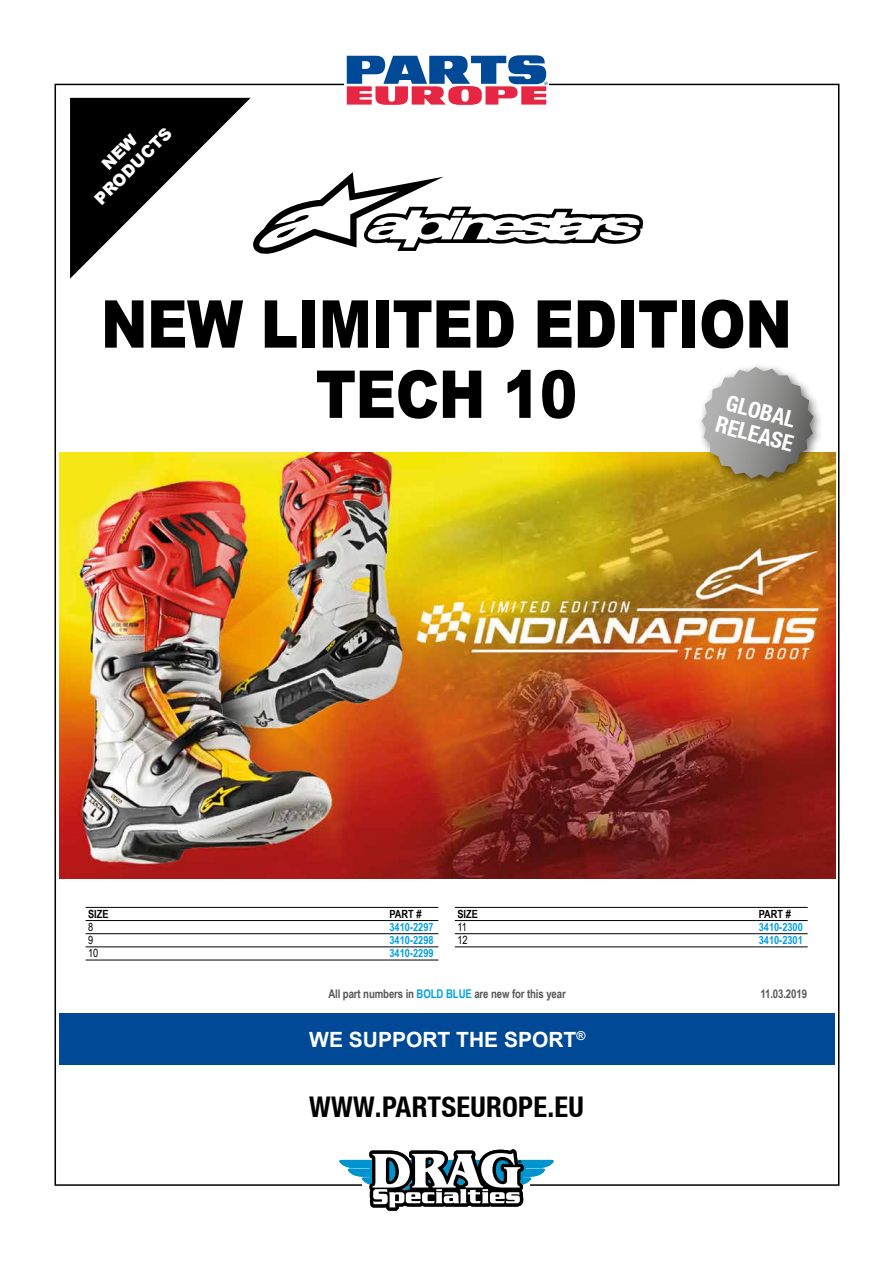
<style>
.page{position:relative;width:893px;height:1263px;background:#fff}
.page>*{position:absolute;margin:0;border:0;box-sizing:border-box;transform-origin:0 0}
.t1{font:900 66px/70.2px "Arial";letter-spacing:-.01em;color:#000;text-align:center;scale:.85 1}
.t2{font:700 condensed 28.5px "Helvetica Neue LT";letter-spacing:.01em;color:#000}
.t3{font:700 condensed 22.5px/23.7px "Helvetica Neue LT";color:#fff}
.t4{font:700 21px "Arial";color:#fff}
.t5{font:900 16.5px/19.5px "Arial";color:#fff;text-align:center}
.t6{font:700 12px "Arial Narrow";letter-spacing:-.01em;color:#575756}
.t7{font:700 11.25px "Arial Narrow";color:#009fe3}
.t8{font:700 11.25px "Arial Narrow";color:#000}
.t9{font:11.25px "Arial Narrow";color:#000}
.s1{color:#009fe3}
</style>
<div class="page">
<div style="left:59px;top:1013px;width:776px;height:51px;background:#004996"></div>
<svg style="left:339px;top:1149px;width:215px;height:62px"></svg>
<img style="left:59px;top:453px;width:776px;height:425px">
<hr style="left:86px;top:907px;width:301px;height:1px;background:#000">
<hr style="left:86px;top:920px;width:301px;height:1px;background:#000">
<hr style="left:86px;top:933px;width:301px;height:1px;background:#000">
<hr style="left:86px;top:946px;width:301px;height:1px;background:#000">
<hr style="left:86px;top:960px;width:301px;height:1px;background:#000">
<hr style="left:387px;top:907px;width:51px;height:1px;background:#000">
<hr style="left:387px;top:920px;width:51px;height:1px;background:#000">
<hr style="left:387px;top:933px;width:51px;height:1px;background:#000">
<hr style="left:387px;top:946px;width:51px;height:1px;background:#000">
<hr style="left:387px;top:960px;width:51px;height:1px;background:#000">
<hr style="left:455px;top:907px;width:301px;height:1px;background:#000">
<hr style="left:455px;top:920px;width:301px;height:1px;background:#000">
<hr style="left:455px;top:933px;width:301px;height:1px;background:#000">
<hr style="left:455px;top:946px;width:301px;height:1px;background:#000">
<hr style="left:756px;top:907px;width:52px;height:1px;background:#000">
<hr style="left:756px;top:920px;width:52px;height:1px;background:#000">
<hr style="left:756px;top:933px;width:52px;height:1px;background:#000">
<hr style="left:756px;top:946px;width:52px;height:1px;background:#000">
<svg style="left:70px;top:55px;width:573px;height:224px"></svg>
<div style="left:697px;top:362px;width:128px;height:127px;background:#000;opacity:.54"></div>
<svg style="left:701px;top:366px;width:113px;height:113px;background:#a3a092"></svg>
<h3 class="t5" style="left:76px;top:181px;width:103px;rotate:-45deg">NEW<br>PRODUCTS</h3>
<h1 class="t1" style="left:101px;top:287px;width:814px">NEW LIMITED EDITION<br>TECH 10</h1>
<h3 class="t3" style="left:725px;top:389px;width:81px;rotate:15deg">GLOBAL<br>RELEASE</h3>
<p class="t8" style="left:88px;top:905px;width:22px">SIZE</p>
<p class="t8" style="left:389px;top:905px;width:34px">PART #</p>
<p class="t9" style="left:88px;top:919px;width:7px">8</p>
<p class="t7" style="left:389px;top:919px;width:46px">3410-2297</p>
<p class="t9" style="left:88px;top:932px;width:7px">9</p>
<p class="t7" style="left:389px;top:932px;width:46px">3410-2298</p>
<p class="t9" style="left:88px;top:945px;width:12px">10</p>
<p class="t7" style="left:389px;top:945px;width:46px">3410-2299</p>
<p class="t8" style="left:457px;top:905px;width:22px">SIZE</p>
<p class="t8" style="left:759px;top:905px;width:34px">PART #</p>
<p class="t9" style="left:457px;top:919px;width:11px">11</p>
<p class="t7" style="left:759px;top:919px;width:46px">3410-2300</p>
<p class="t9" style="left:457px;top:932px;width:12px">12</p>
<p class="t7" style="left:759px;top:932px;width:46px">3410-2301</p>
<p class="t6" style="left:328px;top:985px;width:239px">All part numbers in <span class="s1">BOLD BLUE</span> are new for this year</p>
<p class="t6" style="left:760px;top:985px;width:48px">11.03.2019</p>
<h3 class="t4" style="left:309px;top:1025px;width:278px">WE SUPPORT THE SPORT<sup>®</sup></h3>
<h2 class="t2" style="left:309px;top:1090px;width:276px">WWW.PARTSEUROPE.EU</h2>
</div>
